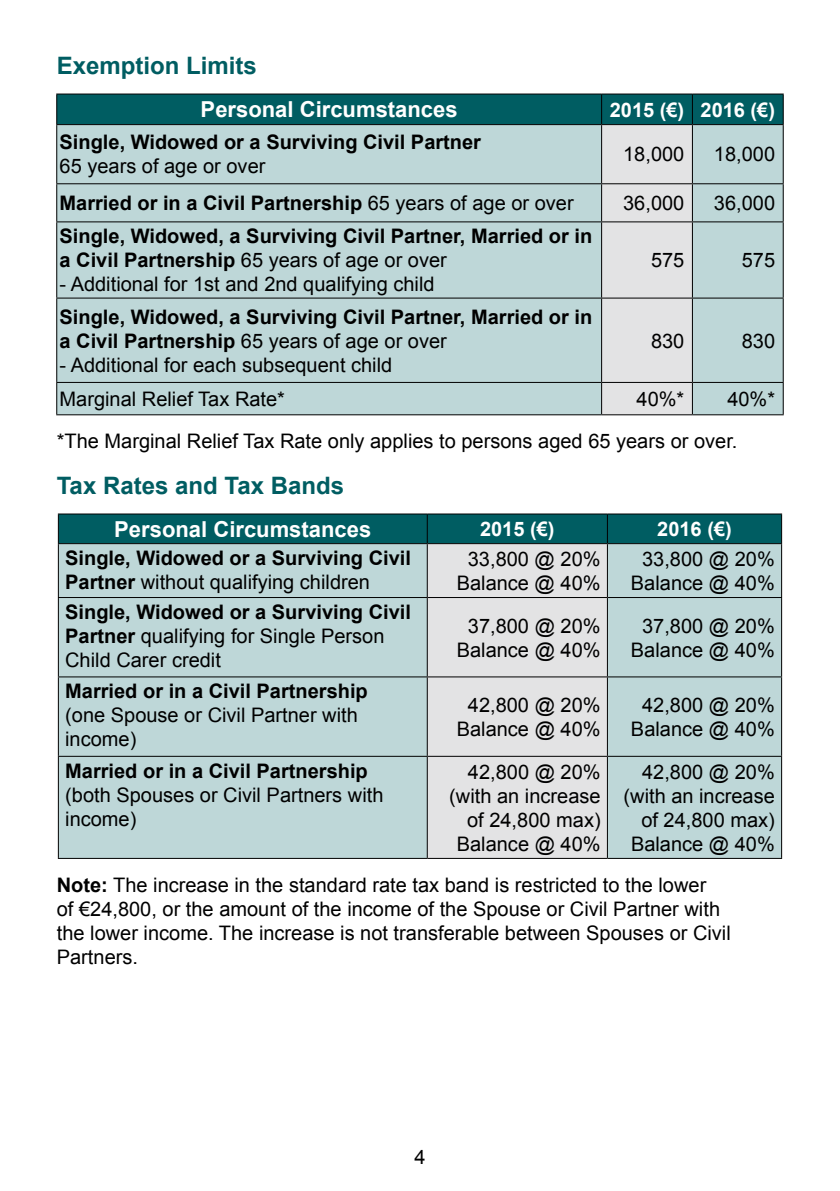
<style>
.page{position:relative;width:840px;height:1191px;background:#fff}
.page>*{position:absolute;margin:0;border:0;box-sizing:border-box;transform-origin:0 0}
.t1{font:700 24px "Arial";color:#005d62}
.t2{font:700 22px "Arial";color:#fff}
.t3{font:20px/24px "Arial";color:#000;text-align:center}
.t4{font:700 20px/24px "Arial";color:#000}
.t5{font:700 20px "Arial";color:#fff}
.s1{font-weight:400}
.s2{font-weight:700}
</style>
<div class="page">
<svg style="left:56px;top:94px;width:727px;height:320px;background:#aecacc"></svg>
<hr style="left:56px;top:124px;width:545px;height:1px;background:#000">
<hr style="left:56px;top:125px;width:1px;height:58px;background:#000">
<hr style="left:601px;top:124px;width:91px;height:1px;background:#000">
<hr style="left:600px;top:125px;width:1px;height:58px;background:#000">
<hr style="left:692px;top:124px;width:91px;height:1px;background:#000">
<hr style="left:691px;top:125px;width:1px;height:58px;background:#000">
<hr style="left:782px;top:125px;width:1px;height:58px;background:#000">
<hr style="left:56px;top:183px;width:545px;height:1px;background:#000">
<hr style="left:56px;top:184px;width:1px;height:37px;background:#000">
<hr style="left:601px;top:183px;width:91px;height:1px;background:#000">
<hr style="left:600px;top:184px;width:1px;height:37px;background:#000">
<hr style="left:692px;top:183px;width:91px;height:1px;background:#000">
<hr style="left:691px;top:184px;width:1px;height:37px;background:#000">
<hr style="left:782px;top:184px;width:1px;height:37px;background:#000">
<hr style="left:56px;top:221px;width:545px;height:1px;background:#000">
<hr style="left:56px;top:222px;width:1px;height:75px;background:#000">
<hr style="left:601px;top:221px;width:91px;height:1px;background:#000">
<hr style="left:600px;top:222px;width:1px;height:75px;background:#000">
<hr style="left:692px;top:221px;width:91px;height:1px;background:#000">
<hr style="left:691px;top:222px;width:1px;height:75px;background:#000">
<hr style="left:782px;top:222px;width:1px;height:75px;background:#000">
<hr style="left:56px;top:297px;width:545px;height:1px;background:#000">
<hr style="left:56px;top:298px;width:1px;height:84px;background:#000">
<hr style="left:601px;top:297px;width:91px;height:1px;background:#000">
<hr style="left:600px;top:298px;width:1px;height:84px;background:#000">
<hr style="left:692px;top:297px;width:91px;height:1px;background:#000">
<hr style="left:691px;top:298px;width:1px;height:84px;background:#000">
<hr style="left:782px;top:298px;width:1px;height:84px;background:#000">
<hr style="left:56px;top:382px;width:545px;height:1px;background:#000">
<hr style="left:56px;top:383px;width:1px;height:31px;background:#000">
<hr style="left:601px;top:382px;width:91px;height:1px;background:#000">
<hr style="left:600px;top:383px;width:1px;height:31px;background:#000">
<hr style="left:692px;top:382px;width:91px;height:1px;background:#000">
<hr style="left:691px;top:383px;width:1px;height:31px;background:#000">
<hr style="left:782px;top:383px;width:1px;height:31px;background:#000">
<hr style="left:56px;top:414px;width:545px;height:1px;background:#000">
<hr style="left:601px;top:414px;width:91px;height:1px;background:#000">
<hr style="left:692px;top:414px;width:91px;height:1px;background:#000">
<div style="left:59px;top:544px;width:721px;height:314px;background:#bed7d8"></div>
<div style="left:427px;top:544px;width:179px;height:314px;background:#e3e3e4"></div>
<hr style="left:58px;top:513px;width:369px;height:1px;background:#000">
<hr style="left:427px;top:513px;width:180px;height:1px;background:#000">
<hr style="left:607px;top:513px;width:174px;height:1px;background:#000">
<div style="left:58px;top:514px;width:723px;height:29px;background:#005d62"></div>
<hr style="left:58px;top:543px;width:369px;height:1px;background:#000">
<hr style="left:58px;top:544px;width:1px;height:53px;background:#000">
<hr style="left:427px;top:543px;width:180px;height:1px;background:#000">
<hr style="left:426px;top:544px;width:1px;height:53px;background:#000">
<hr style="left:607px;top:543px;width:174px;height:1px;background:#000">
<hr style="left:606px;top:544px;width:1px;height:53px;background:#000">
<hr style="left:780px;top:544px;width:1px;height:53px;background:#000">
<hr style="left:58px;top:597px;width:369px;height:1px;background:#000">
<hr style="left:58px;top:598px;width:1px;height:78px;background:#000">
<hr style="left:427px;top:597px;width:180px;height:1px;background:#000">
<hr style="left:426px;top:598px;width:1px;height:78px;background:#000">
<hr style="left:607px;top:597px;width:174px;height:1px;background:#000">
<hr style="left:606px;top:598px;width:1px;height:78px;background:#000">
<hr style="left:780px;top:598px;width:1px;height:78px;background:#000">
<hr style="left:58px;top:676px;width:369px;height:1px;background:#000">
<hr style="left:58px;top:677px;width:1px;height:79px;background:#000">
<hr style="left:427px;top:676px;width:180px;height:1px;background:#000">
<hr style="left:426px;top:677px;width:1px;height:79px;background:#000">
<hr style="left:607px;top:676px;width:174px;height:1px;background:#000">
<hr style="left:606px;top:677px;width:1px;height:79px;background:#000">
<hr style="left:780px;top:677px;width:1px;height:79px;background:#000">
<hr style="left:58px;top:756px;width:369px;height:1px;background:#000">
<hr style="left:58px;top:757px;width:1px;height:101px;background:#000">
<hr style="left:427px;top:756px;width:180px;height:1px;background:#000">
<hr style="left:426px;top:757px;width:1px;height:101px;background:#000">
<hr style="left:607px;top:756px;width:174px;height:1px;background:#000">
<hr style="left:606px;top:757px;width:1px;height:101px;background:#000">
<hr style="left:780px;top:757px;width:1px;height:101px;background:#000">
<hr style="left:58px;top:858px;width:369px;height:1px;background:#000">
<hr style="left:427px;top:858px;width:180px;height:1px;background:#000">
<hr style="left:607px;top:858px;width:174px;height:1px;background:#000">
<p class="t1" style="left:57px;top:50px;width:202px">Exemption Limits</p>
<p class="t2" style="left:200px;top:95px;width:258px">Personal Circumstances</p>
<p class="t5" style="left:609px;top:96px;width:167px">2015 (€) 2016 (€)</p>
<p class="t4" style="left:60px;top:131px;width:423px">Single, Widowed or a Surviving Civil Partner</p>
<p class="t3" style="left:60px;top:155px;width:207px">65 years of age or over</p>
<p class="t3" style="left:622px;top:143px;width:63px">18,000</p>
<p class="t3" style="left:713px;top:143px;width:63px">18,000</p>
<p class="t4" style="left:60px;top:192px;width:515px">Married or in a Civil Partnership <span class="s1">65 years of age or over</span></p>
<p class="t3" style="left:622px;top:191px;width:63px">36,000</p>
<p class="t3" style="left:713px;top:191px;width:63px">36,000</p>
<p class="t4" style="left:60px;top:225px;width:534px">Single, Widowed, a Surviving Civil Partner, Married or in a Civil Partnership <span class="s1">65 years of age or over</span></p>
<p class="t3" style="left:60px;top:272px;width:376px">- Additional for 1st and 2nd qualifying child</p>
<p class="t3" style="left:650px;top:248px;width:35px">575</p>
<p class="t3" style="left:741px;top:248px;width:35px">575</p>
<p class="t4" style="left:60px;top:305px;width:534px">Single, Widowed, a Surviving Civil Partner, Married or in a Civil Partnership <span class="s1">65 years of age or over</span></p>
<p class="t3" style="left:60px;top:353px;width:334px">- Additional for each subsequent child</p>
<p class="t3" style="left:650px;top:329px;width:35px">830</p>
<p class="t3" style="left:741px;top:329px;width:35px">830</p>
<p class="t3" style="left:57px;top:378px;width:719px;line-height:42.4px;text-align:left;text-indent:670px">40%* *The Marginal Relief Tax Rate only applies to persons aged 65 years or over.</p>
<p class="t1" style="left:57px;top:470px;width:289px">Tax Rates and Tax Bands</p>
<p class="t2" style="left:114px;top:514px;width:258px">Personal Circumstances</p>
<p class="t5" style="left:480px;top:516px;width:76px">2015 (€)</p>
<p class="t5" style="left:657px;top:516px;width:76px">2016 (€)</p>
<p class="t4" style="left:65px;top:546px;width:347px">Single, Widowed or a Surviving Civil<br>Partner <span class="s1">without qualifying children</span></p>
<p class="t3" style="left:456px;top:547px;width:145px">33,800 @ 20%<br>Balance @ 40%</p>
<p class="t3" style="left:630px;top:547px;width:145px">33,800 @ 20%<br>Balance @ 40%</p>
<p class="t3" style="left:65px;top:600px;width:347px;text-align:left"><span class="s2">Single, Widowed or a Surviving Civil<br>Partner</span> qualifying for Single Person<br>Child Carer credit</p>
<p class="t3" style="left:60px;top:387px;width:227px">Marginal Relief Tax Rate*</p>
<p class="t3" style="left:636px;top:387px;width:49px">40%*</p>
<p class="t3" style="left:456px;top:613px;width:145px">37,800 @ 20%<br>Balance @ 40%</p>
<p class="t3" style="left:630px;top:613px;width:145px">37,800 @ 20%<br>Balance @ 40%</p>
<p class="t4" style="left:65px;top:680px;width:304px">Married or in a Civil Partnership</p>
<p class="t3" style="left:65px;top:703px;width:294px;text-align:left">(one Spouse or Civil Partner with income)</p>
<p class="t3" style="left:456px;top:693px;width:145px">42,800 @ 20%<br>Balance @ 40%</p>
<p class="t3" style="left:630px;top:693px;width:145px">42,800 @ 20%<br>Balance @ 40%</p>
<p class="t4" style="left:65px;top:759px;width:304px">Married or in a Civil Partnership</p>
<p class="t3" style="left:65px;top:783px;width:319px;text-align:left">(both Spouses or Civil Partners with income)</p>
<p class="t3" style="left:449px;top:760px;width:153px;text-align:right">42,800 @ 20% (with an increase of 24,800 max)<br>Balance @ 40%</p>
<p class="t3" style="left:623px;top:760px;width:153px;text-align:right">42,800 @ 20% (with an increase of 24,800 max)<br>Balance @ 40%</p>
<p class="t3" style="left:57px;top:873px;width:675px;text-align:left"><span class="s2">Note:</span> The increase in the standard rate tax band is restricted to the lower<br>of €24,800, or the amount of the income of the Spouse or Civil Partner with the lower income. The increase is not transferable between Spouses or Civil Partners.</p>
<p class="t3" style="left:414px;top:1144px;width:13px">4</p>
</div>
